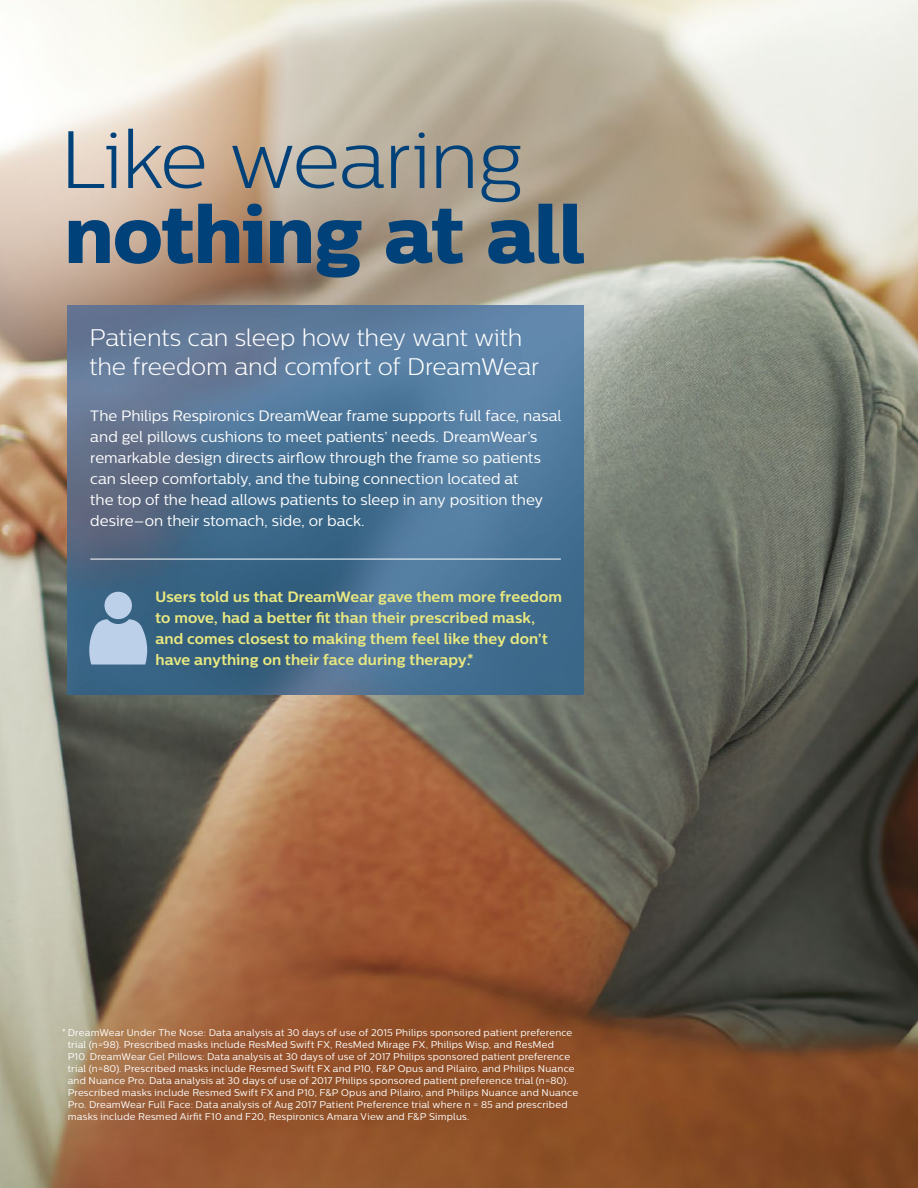
<style>
.page{position:relative;width:918px;height:1188px;background:#fff}
.page>*{position:absolute;margin:0;border:0;box-sizing:border-box;transform-origin:0 0}
.t1{font:81px "Centrale Sans X Bold";letter-spacing:-.02em;color:#004179}
.t2{font:300 81px "Centrale Sans";letter-spacing:-.02em;color:#004179}
.t3{font:300 24px/28.5px "Centrale Sans";letter-spacing:-.005em;color:#fff}
.t4{font:15px/21px "Centrale Sans";color:#fff}
.t5{font:700 15px/21px "Centrale Sans";letter-spacing:.005em;color:#eae980}
.t6{font:9.75px/12px "Centrale Sans";letter-spacing:.02em;color:#fff}
</style>
<div class="page">
<img style="left:0;top:0;width:918px;height:1188px">
<img style="left:68px;top:306px;width:515px;height:389px">
<svg style="left:89px;top:619px;width:58px;height:46px;background:#a9c1dc"></svg>
<div style="left:104px;top:592px;width:28px;height:27px;background:#bcd0ea;border-radius:50%"></div>
<hr style="left:90px;top:559px;width:471px;height:1px;background:#fff">
<h1 class="t2" style="left:60px;top:114px;width:465px">Like wearing</h1>
<h1 class="t1" style="left:64px;top:184px;width:523px">nothing at all</h1>
<h2 class="t3" style="left:89px;top:323px;width:451px">Patients can sleep how they want with the freedom and comfort of DreamWear</h2>
<p class="t4" style="left:90px;top:405px;width:473px">The Philips Respironics DreamWear frame supports full face, nasal and gel pillows cushions to meet patients’ needs. DreamWear’s remarkable design directs airflow through the frame so patients can sleep comfortably, and the tubing connection located at<br>the top of the head allows patients to sleep in any position they desire–on their stomach, side, or back.</p>
<h3 class="t5" style="left:155px;top:586px;width:408px">Users told us that DreamWear gave them more freedom to move, had a better fit than their prescribed mask, and comes closest to making them feel like they don’t have anything on their face during therapy.*</h3>
<p class="t6" style="left:68px;top:1027px;width:512px;text-indent:-6px">*DreamWear Under The Nose: Data analysis at 30 days of use of 2015 Philips sponsored patient preference trial (n=98). Prescribed masks include ResMed Swift FX, ResMed Mirage FX, Philips Wisp, and ResMed<br>P10. DreamWear Gel Pillows: Data analysis at 30 days of use of 2017 Philips sponsored patient preference trial (n=80). Prescribed masks include Resmed Swift FX and P10, F&amp;P Opus and Pilairo, and Philips Nuance and Nuance Pro. Data analysis at 30 days of use of 2017 Philips sponsored patient preference trial (n=80).<br>Prescribed masks include Resmed Swift FX and P10, F&amp;P Opus and Pilairo, and Philips Nuance and Nuance Pro. DreamWear Full Face: Data analysis of Aug 2017 Patient Preference trial where n = 85 and prescribed masks include Resmed Airfit F10 and F20, Respironics Amara View and F&amp;P Simplus.</p>
</div>
